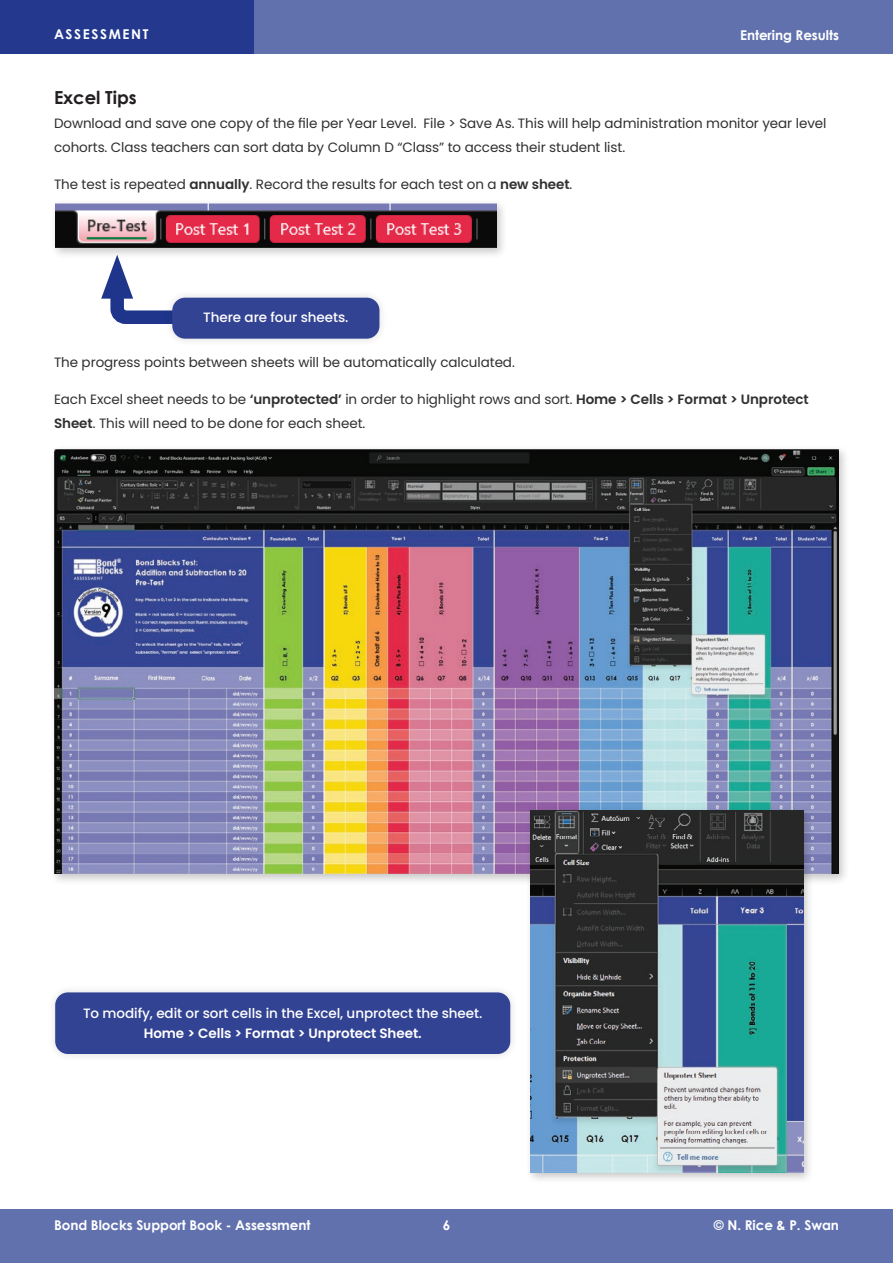
<style>
.page{position:relative;width:893px;height:1263px;background:#fff}
.page>*{position:absolute;margin:0;border:0;box-sizing:border-box;transform-origin:0 0}
.t1{font:700 18px "Century Gothic";letter-spacing:-.005em;color:#231f20}
.t2{font:13.5px/24px "Poppins";letter-spacing:-.005em;color:#312f30}
.t3{font:500 13.5px "Poppins";letter-spacing:-.005em;color:#fff}
.t4{font:700 13.5px "Century Gothic";letter-spacing:-.005em;color:#fff}
.t5{font:600 13.5px "Poppins";letter-spacing:-.005em;color:#fff}
.t6{font:700 13.5px "Century Gothic";letter-spacing:.12em;color:#fff}
.s1{font-weight:600}
</style>
<div class="page">
<div style="left:0;top:1209px;width:893px;height:54px;background:#6171ae"></div>
<svg style="left:0;top:0;width:893px;height:54px;background:#4f61a4"></svg>
<div style="left:47px;top:984px;width:471px;height:78px;background:#f9f9f9"></div>
<div style="left:55px;top:992px;width:455px;height:62px;background:#334393;border-radius:13px"></div>
<div style="left:49px;top:445px;width:801px;height:440px;background:#231f20;opacity:.25"></div>
<img style="left:54px;top:450px;width:785px;height:424px">
<div style="left:50px;top:198px;width:458px;height:61px;background:#231f20;opacity:.25"></div>
<img style="left:55px;top:203px;width:442px;height:45px">
<svg style="left:101px;top:255px;width:85px;height:69px"></svg>
<div style="left:164px;top:289px;width:224px;height:58px;background:#231f20;opacity:.15"></div>
<div style="left:172px;top:298px;width:207px;height:41px;background:#334393;border-radius:13px"></div>
<div style="left:525px;top:805px;width:289px;height:378px;background:#231f20;opacity:.25"></div>
<img style="left:531px;top:810px;width:272px;height:362px">
<p class="t6" style="left:54px;top:24px;width:96px">ASSESSMENT</p>
<p class="t4" style="left:740px;top:24px;width:100px">Entering Results</p>
<h1 class="t1" style="left:54px;top:84px;width:84px">Excel Tips</h1>
<p class="t2" style="left:54px;top:111px;width:774px">Download and save one copy of the file per Year Level. File &gt; Save As. This will help administration monitor year level cohorts. Class teachers can sort data by Column D “Class” to access their student list.</p>
<p class="t2" style="left:54px;top:172px;width:520px">The test is repeated <span class="s1">annually</span>. Record the results for each test on a <span class="s1">new sheet</span>.</p>
<p class="t3" style="left:203px;top:310px;width:147px">There are four sheets.</p>
<p class="t2" style="left:54px;top:351px;width:462px">The progress points between sheets will be automatically calculated.</p>
<p class="t2" style="left:54px;top:387px;width:756px">Each Excel sheet needs to be <span class="s1">‘unprotected’</span> in order to highlight rows and sort. <span class="s1">Home &gt; Cells &gt; Format &gt; Unprotect<br>Sheet</span>. This will need to be done for each sheet.</p>
<p class="t3" style="left:83px;top:1006px;width:401px">To modify, edit or sort cells in the Excel, unprotect the sheet.</p>
<p class="t5" style="left:144px;top:1025px;width:279px">Home &gt; Cells &gt; Format &gt; Unprotect Sheet.</p>
<p class="t4" style="left:54px;top:1214px;width:258px">Bond Blocks Support Book - Assessment</p>
<p class="t4" style="left:443px;top:1214px;width:9px">6</p>
<p class="t4" style="left:714px;top:1215px;width:127px">© N. Rice &amp; P. Swan</p>
</div>
